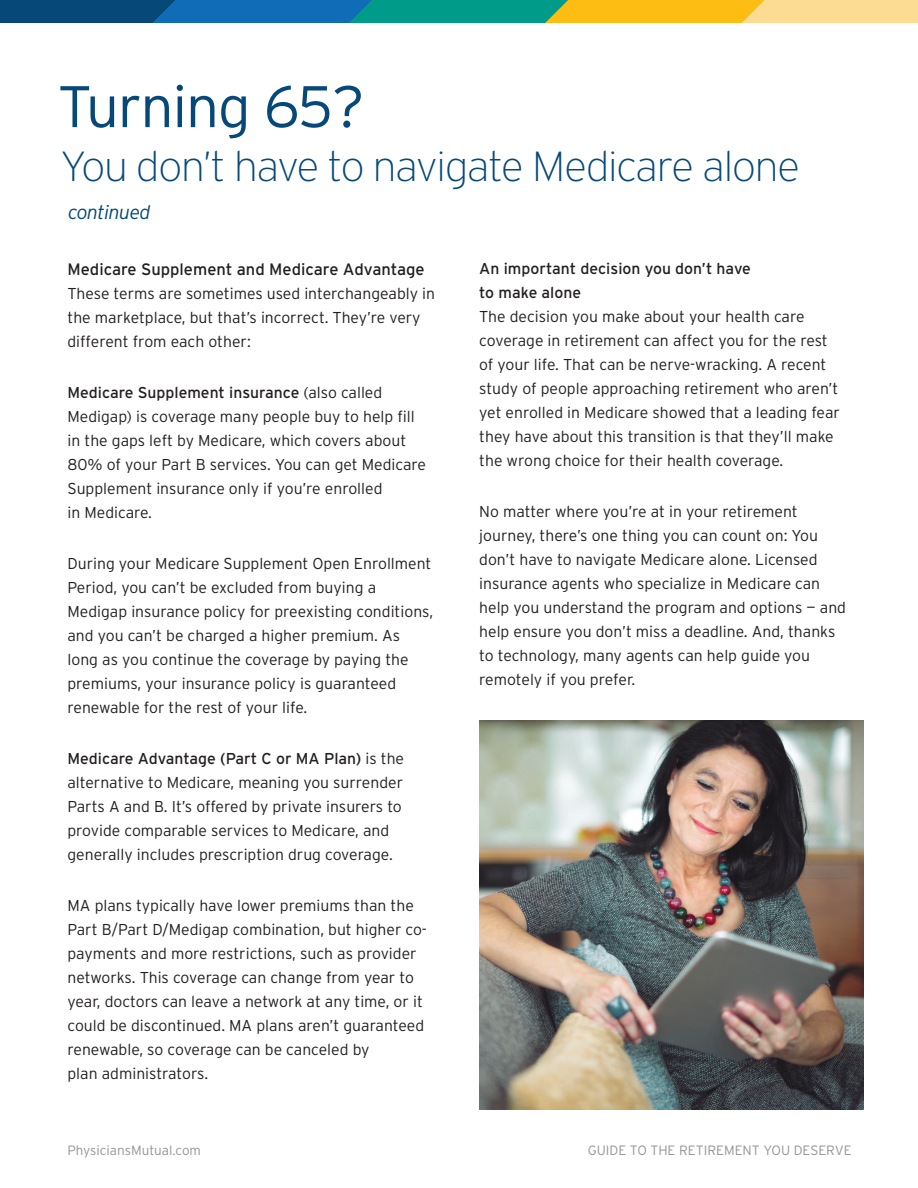
<style>
.page{position:relative;width:918px;height:1188px;background:#fff}
.page>*{position:absolute;margin:0;border:0;box-sizing:border-box;transform-origin:0 0}
.t1{font:300 58.5px "Interstate";letter-spacing:-.02em;color:#064979}
.t2{font:200 42px "Interstate";letter-spacing:-.025em;color:#064979}
.t3{font:italic 300 19.5px "Interstate";letter-spacing:-.025em;color:#064979}
.t4{font:16.5px "Interstate";color:#231f20}
.t5{font:300 15.75px/24px "Interstate";color:#231f20}
.t6{font:15.75px/24px "Interstate";color:#231f20}
.t7{font:300 13.5px "Interstate";color:#939598}
.s1{font-weight:400}
</style>
<div class="page">
<svg style="left:0;top:0;width:918px;height:22px"></svg>
<img style="left:479px;top:720px;width:384px;height:389px">
<h1 class="t1" style="left:58px;top:71px;width:309px">Turning 65?</h1>
<h2 class="t2" style="left:60px;top:141px;width:742px">You don’t have to navigate Medicare alone</h2>
<p class="t3" style="left:68px;top:200px;width:84px">continued</p>
<p class="t4" style="left:68px;top:259px;width:359px">Medicare Supplement and Medicare Advantage</p>
<p class="t5" style="left:68px;top:281px;width:369px">These terms are sometimes used interchangeably in the marketplace, but that’s incorrect. They’re very different from each other:</p>
<p class="t5" style="left:68px;top:380px;width:360px"><span class="s1">Medicare Supplement insurance</span> (also called Medigap) is coverage many people buy to help fill in the gaps left by Medicare, which covers about 80% of your Part B services. You can get Medicare Supplement insurance only if you’re enrolled<br>in Medicare.</p>
<p class="t5" style="left:68px;top:551px;width:367px">During your Medicare Supplement Open Enrollment Period, you can’t be excluded from buying a Medigap insurance policy for preexisting conditions, and you can’t be charged a higher premium. As long as you continue the coverage by paying the premiums, your insurance policy is guaranteed renewable for the rest of your life.</p>
<p class="t5" style="left:68px;top:746px;width:338px"><span class="s1">Medicare Advantage (Part C or MA Plan)</span> is the alternative to Medicare, meaning you surrender Parts A and B. It’s offered by private insurers to provide comparable services to Medicare, and generally includes prescription drug coverage.</p>
<p class="t5" style="left:68px;top:893px;width:361px">MA plans typically have lower premiums than the Part B/Part D/Medigap combination, but higher co&shy;payments and more restrictions, such as provider networks. This coverage can change from year to year, doctors can leave a network at any time, or it could be discontinued. MA plans aren’t guaranteed renewable, so coverage can be canceled by<br>plan administrators.</p>
<p class="t6" style="left:479px;top:256px;width:273px">An important decision you don’t have to make alone</p>
<p class="t5" style="left:479px;top:304px;width:362px">The decision you make about your health care coverage in retirement can affect you for the rest of your life. That can be nerve-wracking. A recent study of people approaching retirement who aren’t yet enrolled in Medicare showed that a leading fear they have about this transition is that they’ll make the wrong choice for their health coverage.</p>
<p class="t5" style="left:479px;top:499px;width:368px">No matter where you’re at in your retirement journey, there’s one thing you can count on: You don’t have to navigate Medicare alone. Licensed insurance agents who specialize in Medicare can help you understand the program and options — and help ensure you don’t miss a deadline. And, thanks to technology, many agents can help guide you remotely if you prefer.</p>
<p class="t7" style="left:67px;top:1142px;width:135px">PhysiciansMutual.com</p>
<p class="t7" style="left:588px;top:1142px;width:265px">GUIDE TO THE RETIREMENT YOU DESERVE</p>
</div>
